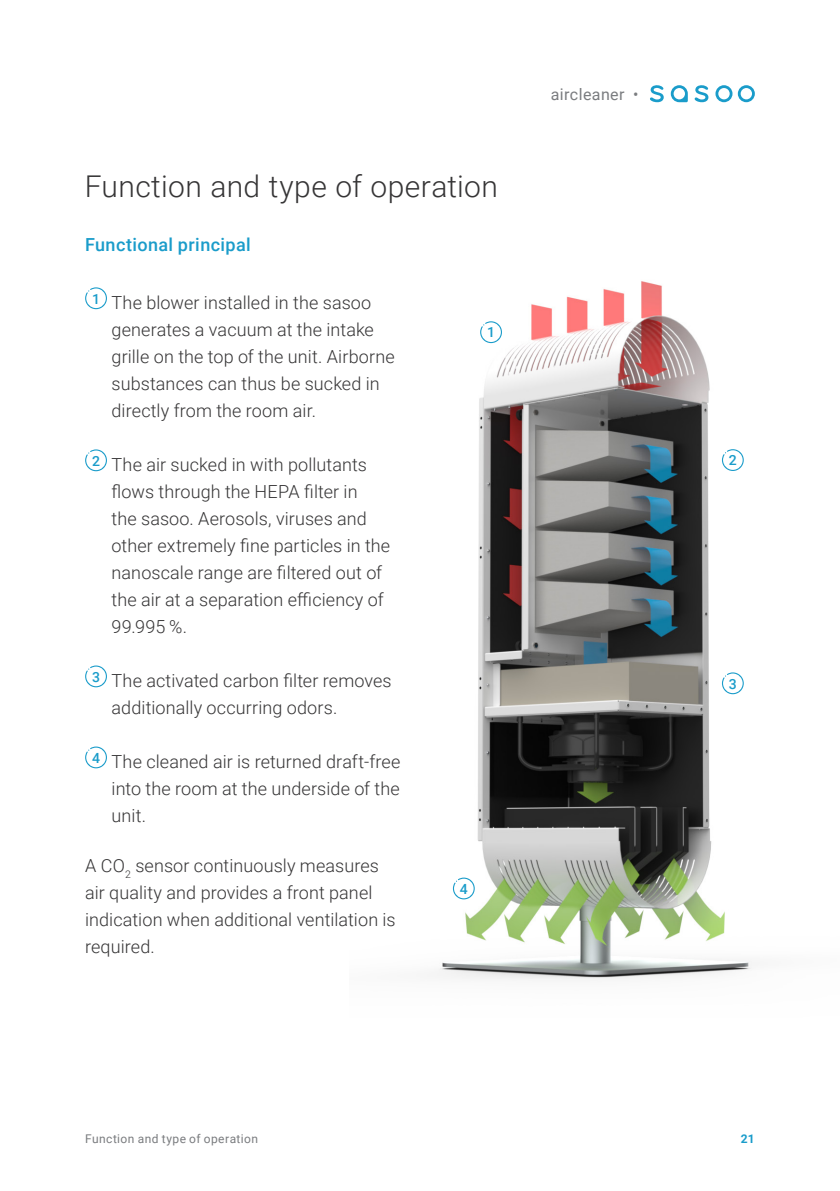
<style>
.page{position:relative;width:840px;height:1191px;background:#fff}
.page>*{position:absolute;margin:0;border:0;box-sizing:border-box;transform-origin:0 0}
.t1{font:300 30px "Roboto";letter-spacing:.01em;color:#363536}
.t2{font:300 18px/27px "Roboto";letter-spacing:.005em;color:#363536}
.t3{font:500 18px "Roboto";letter-spacing:.025em;color:#1a9cca}
.t4{font:16px "Roboto";letter-spacing:.025em;color:#7a7c7f}
.t5{font:500 14px "Roboto";color:#1a9cca}
.t6{font:12px "Roboto";letter-spacing:.035em;color:#7a7c7f}
.t7{font:700 12px "Roboto";color:#1a9cca}
</style>
<div class="page">
<svg style="left:670px;top:85px;width:17px;height:17px"></svg>
<svg style="left:715px;top:85px;width:39px;height:17px"></svg>
<svg style="left:650px;top:85px;width:14px;height:17px"></svg>
<svg style="left:694px;top:85px;width:15px;height:17px"></svg>
<img style="left:437px;top:281px;width:315px;height:699px">
<svg style="left:85px;top:287px;width:22px;height:22px"></svg>
<svg style="left:85px;top:449px;width:22px;height:22px"></svg>
<svg style="left:85px;top:665px;width:22px;height:22px"></svg>
<svg style="left:85px;top:746px;width:22px;height:22px"></svg>
<svg style="left:480px;top:321px;width:21px;height:22px"></svg>
<svg style="left:452px;top:877px;width:22px;height:22px"></svg>
<svg style="left:721px;top:449px;width:22px;height:22px"></svg>
<svg style="left:721px;top:672px;width:22px;height:22px"></svg>
<h1 class="t1" style="left:85px;top:165px;width:414px">Function and type of operation</h1>
<p class="t3" style="left:85px;top:232px;width:167px">Functional principal</p>
<p class="t2" style="left:111px;top:289px;width:284px;text-indent:-20px"><sup>1</sup> The blower installed in the sasoo generates a vacuum at the intake grille on the top of the unit. Airborne substances can thus be sucked in directly from the room air.</p>
<p class="t2" style="left:111px;top:451px;width:280px;text-indent:-20px"><sup>2</sup> The air sucked in with pollutants flows through the HEPA filter in<br>the sasoo. Aerosols, viruses and other extremely fine particles in the nanoscale range are filtered out of the air at a separation efficiency of<br>99.995 %.</p>
<p class="t2" style="left:111px;top:667px;width:281px;text-indent:-20px"><sup>3</sup> The activated carbon filter removes additionally occurring odors.</p>
<p class="t2" style="left:111px;top:748px;width:290px;text-align:justify;text-indent:-20px"><sup>4</sup> The cleaned air is returned draft-free into the room at the underside of the unit.</p>
<p class="t2" style="left:85px;top:852px;width:312px">A CO<sub>2</sub> sensor continuously measures air quality and provides a front panel indication when additional ventilation is required.</p>
<p class="t5" style="left:487px;top:323px;width:9px">1</p>
<p class="t5" style="left:459px;top:879px;width:9px">4</p>
<p class="t4" style="left:550px;top:83px;width:89px">aircleaner •</p>
<p class="t6" style="left:85px;top:1129px;width:174px">Function and type of operation</p>
<p class="t5" style="left:728px;top:450px;width:9px">2</p>
<p class="t5" style="left:728px;top:674px;width:9px">3</p>
<p class="t7" style="left:740px;top:1129px;width:15px">21</p>
</div>
